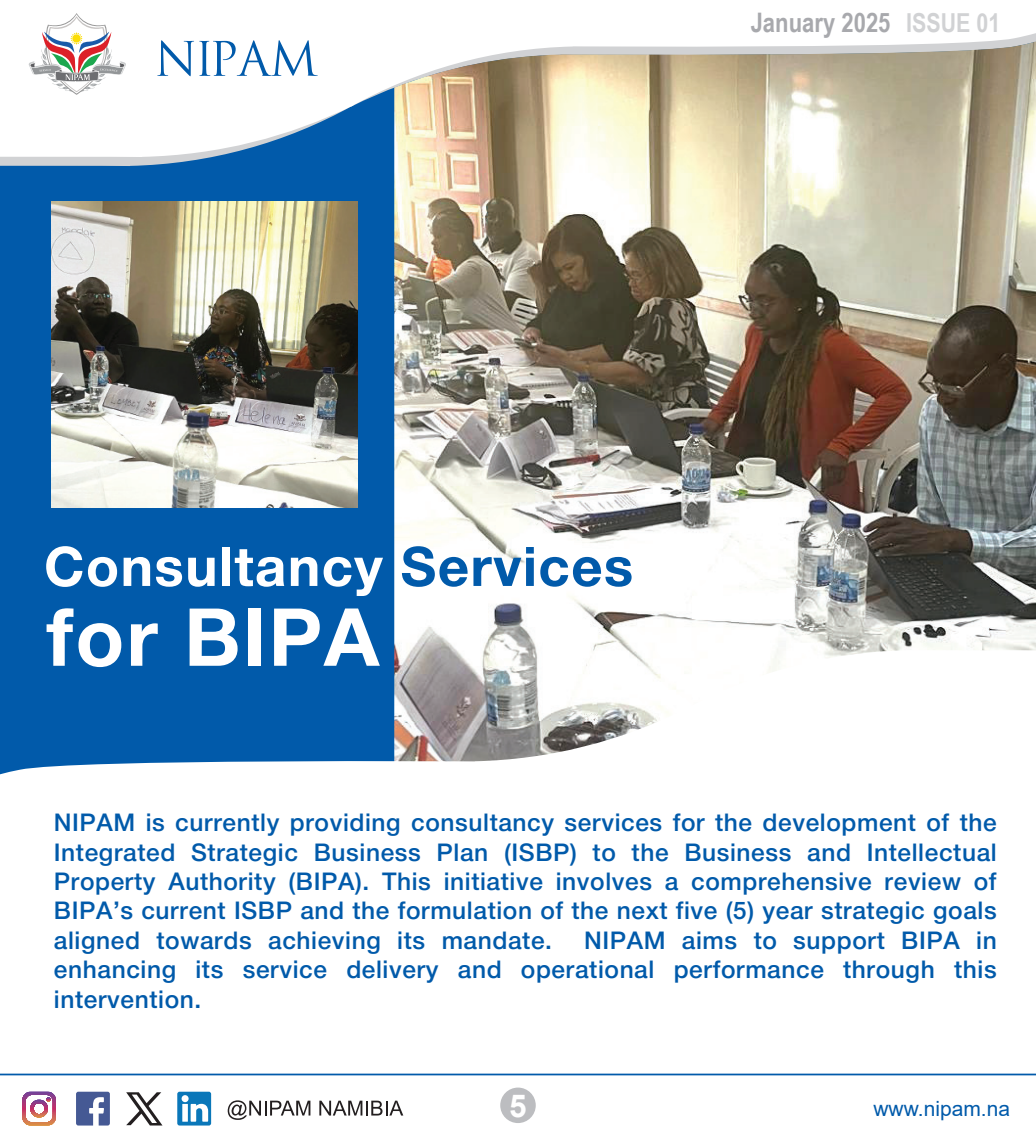
<style>
.page{position:relative;width:1036px;height:1141px;background:#fff}
.page>*{position:absolute;margin:0;border:0;box-sizing:border-box;transform-origin:0 0}
.t1{font:700 80.33px "Helvetica Neue";letter-spacing:.025em;color:#fff}
.t2{font:700 54.6px "Helvetica Neue";letter-spacing:.025em;color:#fff}
.t3{font:700 31.5px "Arial";color:#fff}
.t4{font:700 26.95px "Arial Narrow";color:#a8a9ad}
.t5{font:500 24.5px/29.4px "Helvetica Neue";letter-spacing:.025em;color:#015aaa;text-align:justify}
.t6{font:21px "Arial";color:#015aaa}
.s1{font-size:26.07px;color:#d1d2d4}
.s2{color:#015aaa}
</style>
<div class="page">
<div style="left:0;top:85px;width:394px;height:502px;background:#015aaa"></div>
<img style="left:394px;top:41px;width:641px;height:546px">
<svg style="left:0;top:157px;width:352px;height:9px;background:#6a96bf"></svg>
<svg style="left:0;top:64px;width:353px;height:93px"></svg>
<svg style="left:157px;top:40px;width:161px;height:36px"></svg>
<svg style="left:29px;top:13px;width:97px;height:82px"></svg>
<img style="left:52px;top:201px;width:306px;height:306px">
<svg style="left:0;top:587px;width:1035px;height:487px"></svg>
<svg style="left:228px;top:1100px;width:82px;height:20px"></svg>
<svg style="left:319px;top:1101px;width:84px;height:14px"></svg>
<svg style="left:76px;top:1092px;width:34px;height:33px"></svg>
<svg style="left:177px;top:1092px;width:34px;height:33px"></svg>
<hr style="left:22px;top:1125px;width:34px;height:1px;background:#dc8f43">
<hr style="left:22px;top:1124px;width:34px;height:1px;background:#da8a47">
<hr style="left:22px;top:1123px;width:34px;height:1px;background:#d8854a">
<hr style="left:22px;top:1122px;width:34px;height:1px;background:#d7804f">
<hr style="left:22px;top:1121px;width:34px;height:1px;background:#d57b52">
<hr style="left:22px;top:1120px;width:34px;height:1px;background:#d47656">
<hr style="left:22px;top:1119px;width:34px;height:1px;background:#d37057">
<hr style="left:22px;top:1118px;width:34px;height:1px;background:#d16c5a">
<hr style="left:22px;top:1117px;width:34px;height:1px;background:#ce645c">
<hr style="left:22px;top:1116px;width:34px;height:1px;background:#cd5f5e">
<hr style="left:22px;top:1115px;width:34px;height:1px;background:#cc5960">
<hr style="left:22px;top:1114px;width:34px;height:1px;background:#cb5461">
<hr style="left:22px;top:1113px;width:34px;height:1px;background:#ca4c63">
<hr style="left:22px;top:1112px;width:34px;height:1px;background:#c84564">
<hr style="left:22px;top:1111px;width:34px;height:1px;background:#c73e65">
<hr style="left:22px;top:1110px;width:34px;height:1px;background:#c63466">
<hr style="left:22px;top:1109px;width:34px;height:1px;background:#c52967">
<hr style="left:22px;top:1108px;width:34px;height:1px;background:#c12c69">
<hr style="left:22px;top:1107px;width:34px;height:1px;background:#bc2e6c">
<hr style="left:22px;top:1106px;width:34px;height:1px;background:#b83170">
<hr style="left:22px;top:1105px;width:34px;height:1px;background:#b33473">
<hr style="left:22px;top:1104px;width:34px;height:1px;background:#ae3476">
<hr style="left:22px;top:1103px;width:34px;height:1px;background:#a93578">
<hr style="left:22px;top:1102px;width:34px;height:1px;background:#a5367b">
<hr style="left:22px;top:1101px;width:34px;height:1px;background:#9f377e">
<hr style="left:22px;top:1100px;width:34px;height:1px;background:#9c3b81">
<hr style="left:22px;top:1099px;width:34px;height:1px;background:#963b83">
<hr style="left:22px;top:1098px;width:34px;height:1px;background:#913c87">
<hr style="left:22px;top:1097px;width:34px;height:1px;background:#8c3d8a">
<hr style="left:22px;top:1096px;width:34px;height:1px;background:#873e8d">
<hr style="left:22px;top:1095px;width:34px;height:1px;background:#824091">
<hr style="left:22px;top:1094px;width:34px;height:1px;background:#7d4093">
<hr style="left:22px;top:1093px;width:34px;height:1px;background:#784196">
<hr style="left:22px;top:1092px;width:34px;height:1px;background:#72429a">
<svg style="left:126px;top:1092px;width:36px;height:33px"></svg>
<hr style="left:0;top:1074px;width:1035px;height:1px;background:#015aaa">
<div style="left:500px;top:1088px;width:35px;height:35px;background:#bcbdc0;border-radius:50%"></div>
<p class="t4" style="left:750px;top:2px;width:251px">January 2025 <span class="s1">ISSUE 01</span></p>
<h2 class="t2" style="left:44px;top:524px;width:591px">Consultancy <span class="s2">Services</span></h2>
<h1 class="t1" style="left:47px;top:574px;width:334px">for BIPA</h1>
<p class="t5" style="left:54px;top:806px;width:944px">NIPAM is currently providing consultancy services for the development of the Integrated Strategic Business Plan (ISBP) to the Business and Intellectual Property Authority (BIPA). This initiative involves a comprehensive review of BIPA’s current ISBP and the formulation of the next five (5) year strategic goals aligned towards achieving its mandate.</p>
<p class="t5" style="left:54px;top:923px;width:944px;text-indent:530px">NIPAM aims to support BIPA in enhancing its service delivery and operational performance through this intervention.</p>
<p class="t3" style="left:509px;top:1084px;width:19px">5</p>
<p class="t6" style="left:873px;top:1094px;width:138px">www.nipam.na</p>
</div>
